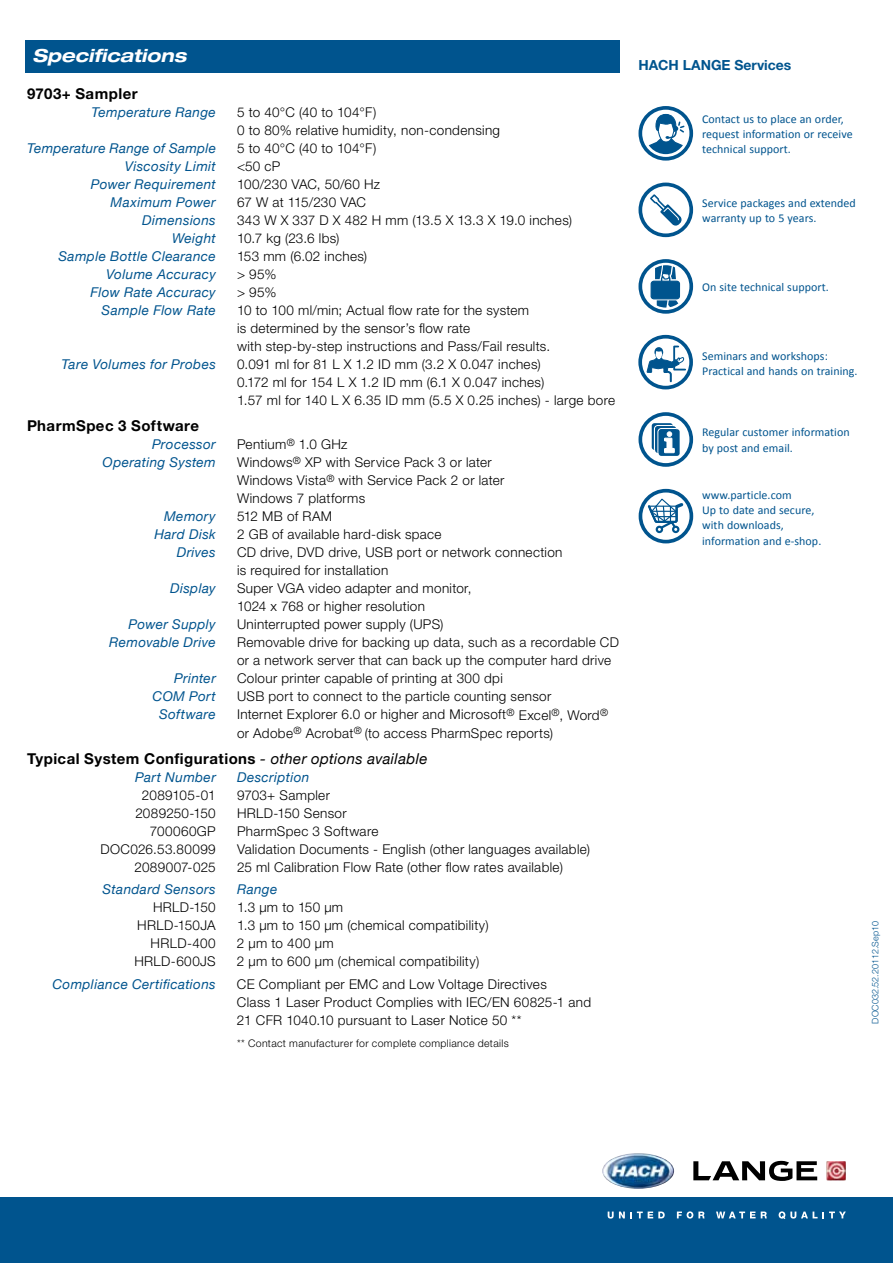
<style>
.page{position:relative;width:893px;height:1263px;background:#fff}
.page>*{position:absolute;margin:0;border:0;box-sizing:border-box;transform-origin:0 0}
.t1{font:italic 700 expanded 18px "Helvetica Neue LT Std";color:#fff}
.t2{font:700 15px "Helvetica Neue LT Std";letter-spacing:.03em;color:#000}
.t3{font:700 13.95px "Helvetica Neue LT Std";color:#00548e}
.t4{font:300 13.5px/18px "Helvetica Neue LT Pro";letter-spacing:.025em;color:#000}
.t5{font:italic 13.5px "Helvetica Neue";letter-spacing:.025em;color:#00548e}
.t6{font:300 13.5px "Helvetica Neue LT Pro";letter-spacing:-.005em;color:#000}
.t7{font:12px/15.3px "Calibri";letter-spacing:.005em;color:#00548e}
.t8{font:300 10.5px "Helvetica Neue LT Pro";letter-spacing:.035em;color:#000}
.t9{font:300 9px "Helvetica Neue LT Pro";color:#00548e}
.s1{font-family:"Helvetica Neue";font-weight:400;font-style:italic}
</style>
<div class="page">
<div style="left:26px;top:41px;width:594px;height:32px;background:#00548e"></div>
<div style="left:638px;top:411px;width:55px;height:57px;border:5px solid #fff;border-radius:50%"></div>
<svg style="left:640px;top:414px;width:51px;height:51px"></svg>
<div style="left:638px;top:412px;width:55px;height:55px;border:4px solid #00548e;border-radius:50%"></div>
<svg style="left:652px;top:423px;width:21px;height:27px"></svg>
<div style="left:659px;top:429px;width:21px;height:27px;background:#00548e;border-radius:3px"></div>
<svg style="left:653px;top:424px;width:23px;height:29px"></svg>
<div style="left:638px;top:182px;width:55px;height:56px;border:5px solid #fff;border-radius:50%"></div>
<svg style="left:640px;top:184px;width:51px;height:51px"></svg>
<svg style="left:648px;top:192px;width:36px;height:36px"></svg>
<div style="left:638px;top:183px;width:55px;height:54px;border:4px solid #00548e;border-radius:50%"></div>
<div style="left:638px;top:488px;width:55px;height:56px;border:5px solid #fff;border-radius:50%"></div>
<svg style="left:640px;top:491px;width:51px;height:51px"></svg>
<div style="left:656px;top:526px;width:7px;height:7px;border:2px solid #00548e;border-radius:50%"></div>
<div style="left:672px;top:526px;width:7px;height:7px;border:2px solid #00548e;border-radius:50%"></div>
<div style="left:639px;top:489px;width:54px;height:54px;border:4px solid #00548e;border-radius:50%"></div>
<svg style="left:647px;top:497px;width:39px;height:35px"></svg>
<svg style="left:643px;top:261px;width:48px;height:51px"></svg>
<div style="left:638px;top:259px;width:55px;height:55px;border:4px solid #00548e;border-radius:50%"></div>
<svg style="left:640px;top:337px;width:51px;height:51px"></svg>
<div style="left:638px;top:335px;width:55px;height:54px;border:4px solid #00548e;border-radius:50%"></div>
<svg style="left:647px;top:345px;width:40px;height:38px"></svg>
<svg style="left:643px;top:108px;width:48px;height:50px"></svg>
<div style="left:638px;top:106px;width:55px;height:55px;border:4px solid #00548e;border-radius:50%"></div>
<div style="left:0;top:1198px;width:893px;height:65px;background:#00548e"></div>
<svg style="left:608px;top:1211px;width:57px;height:7px"></svg>
<svg style="left:677px;top:1211px;width:28px;height:7px"></svg>
<svg style="left:716px;top:1211px;width:51px;height:7px"></svg>
<svg style="left:779px;top:1211px;width:67px;height:8px"></svg>
<img style="left:826px;top:1161px;width:20px;height:19px">
<img style="left:602px;top:1153px;width:72px;height:36px">
<svg style="left:693px;top:1160px;width:124px;height:21px"></svg>
<h1 class="t1" style="left:33px;top:44px;width:155px">Specifications</h1>
<p class="t2" style="left:27px;top:84px;width:112px">9703+ Sampler</p>
<p class="t5" style="left:91px;top:104px;width:126px">Temperature Range</p>
<p class="t4" style="left:237px;top:103px;width:265px">5 to 40°C (40 to 104°F)<br>0 to 80% relative humidity, non-condensing</p>
<p class="t5" style="left:27px;top:140px;width:190px">Temperature Range of Sample</p>
<p class="t4" style="left:237px;top:139px;width:141px">5 to 40°C (40 to 104°F)</p>
<p class="t5" style="left:125px;top:158px;width:93px">Viscosity Limit</p>
<p class="t4" style="left:237px;top:157px;width:45px">&lt;50 cP</p>
<p class="t5" style="left:91px;top:176px;width:127px">Power Requirement</p>
<p class="t4" style="left:237px;top:175px;width:145px">100/230 VAC, 50/60 Hz</p>
<p class="t5" style="left:111px;top:194px;width:107px">Maximum Power</p>
<p class="t6" style="left:237px;top:194px;width:131px">67 W at 115/230 VAC</p>
<p class="t5" style="left:142px;top:212px;width:75px">Dimensions</p>
<p class="t4" style="left:237px;top:211px;width:337px">343 W X 337 D X 482 H mm (13.5 X 13.3 X 19.0 inches)</p>
<p class="t5" style="left:172px;top:230px;width:45px">Weight</p>
<p class="t4" style="left:237px;top:229px;width:104px">10.7 kg (23.6 lbs)</p>
<p class="t5" style="left:58px;top:248px;width:159px">Sample Bottle Clearance</p>
<p class="t4" style="left:237px;top:247px;width:132px">153 mm (6.02 inches)</p>
<p class="t5" style="left:106px;top:266px;width:111px">Volume Accuracy</p>
<p class="t4" style="left:237px;top:265px;width:41px">&gt; 95%</p>
<p class="t5" style="left:90px;top:284px;width:127px">Flow Rate Accuracy</p>
<p class="t4" style="left:237px;top:283px;width:41px">&gt; 95%</p>
<p class="t5" style="left:102px;top:302px;width:116px">Sample Flow Rate</p>
<p class="t4" style="left:237px;top:301px;width:315px">10 to 100 ml/min; Actual flow rate for the system<br>is determined by the sensor’s flow rate<br>with step-by-step instructions and Pass/Fail results.</p>
<p class="t5" style="left:61px;top:356px;width:156px">Tare Volumes for Probes</p>
<p class="t4" style="left:237px;top:355px;width:380px">0.091 ml for 81 L X 1.2 ID mm (3.2 X 0.047 inches)<br>0.172 ml for 154 L X 1.2 ID mm (6.1 X 0.047 inches)<br>1.57 ml for 140 L X 6.35 ID mm (5.5 X 0.25 inches) - large bore</p>
<p class="t2" style="left:27px;top:417px;width:174px">PharmSpec 3 Software</p>
<p class="t5" style="left:152px;top:437px;width:65px">Processor</p>
<p class="t4" style="left:237px;top:435px;width:112px">Pentium<sup>®</sup> 1.0 GHz</p>
<p class="t5" style="left:103px;top:455px;width:115px">Operating System</p>
<p class="t4" style="left:237px;top:453px;width:269px">Windows<sup>®</sup> XP with Service Pack 3 or later<br>Windows Vista<sup>®</sup> with Service Pack 2 or later<br>Windows 7 platforms</p>
<p class="t5" style="left:164px;top:508px;width:53px">Memory</p>
<p class="t4" style="left:237px;top:507px;width:97px">512 MB of RAM</p>
<p class="t5" style="left:154px;top:526px;width:63px">Hard Disk</p>
<p class="t4" style="left:237px;top:525px;width:206px">2 GB of available hard-disk space</p>
<p class="t5" style="left:177px;top:544px;width:41px">Drives</p>
<p class="t4" style="left:237px;top:543px;width:327px">CD drive, DVD drive, USB port or network connection is required for installation</p>
<p class="t5" style="left:170px;top:580px;width:47px">Display</p>
<p class="t4" style="left:237px;top:579px;width:236px">Super VGA video adapter and monitor,<br>1024 x 768 or higher resolution</p>
<p class="t5" style="left:129px;top:616px;width:89px">Power Supply</p>
<p class="t4" style="left:237px;top:615px;width:208px">Uninterrupted power supply (UPS)</p>
<p class="t5" style="left:109px;top:634px;width:108px">Removable Drive</p>
<p class="t4" style="left:237px;top:633px;width:383px">Removable drive for backing up data, such as a recordable CD or a network server that can back up the computer hard drive</p>
<p class="t5" style="left:174px;top:670px;width:43px">Printer</p>
<p class="t4" style="left:237px;top:669px;width:267px">Colour printer capable of printing at 300 dpi</p>
<p class="t5" style="left:153px;top:688px;width:65px">COM Port</p>
<p class="t4" style="left:237px;top:687px;width:316px">USB port to connect to the particle counting sensor</p>
<p class="t5" style="left:159px;top:706px;width:58px">Software</p>
<p class="t4" style="left:237px;top:705px;width:373px">Internet Explorer 6.0 or higher and Microsoft<sup>®</sup> Excel<sup>®</sup>, Word<sup>® </sup>or Adobe<sup>®</sup> Acrobat<sup>®</sup> (to access PharmSpec reports)</p>
<p class="t2" style="left:27px;top:749px;width:402px">Typical System Configurations <span class="s1">- other options available</span></p>
<p class="t5" style="left:135px;top:769px;width:82px">Part Number</p>
<p class="t5" style="left:237px;top:769px;width:74px">Description</p>
<p class="t4" style="left:142px;top:786px;width:75px">2089105-01</p>
<p class="t4" style="left:237px;top:786px;width:94px">9703+ Sampler</p>
<p class="t4" style="left:135px;top:804px;width:82px">2089250-150</p>
<p class="t4" style="left:237px;top:804px;width:111px">HRLD-150 Sensor</p>
<p class="t4" style="left:150px;top:822px;width:68px">700060GP</p>
<p class="t4" style="left:237px;top:822px;width:143px">PharmSpec 3 Software</p>
<p class="t4" style="left:101px;top:840px;width:117px">DOC026.53.80099</p>
<p class="t4" style="left:237px;top:840px;width:355px">Validation Documents - English (other languages available)</p>
<p class="t4" style="left:134px;top:858px;width:83px">2089007-025</p>
<p class="t4" style="left:237px;top:858px;width:327px">25 ml Calibration Flow Rate (other flow rates available)</p>
<p class="t5" style="left:103px;top:881px;width:115px">Standard Sensors</p>
<p class="t5" style="left:237px;top:881px;width:42px">Range</p>
<p class="t4" style="left:153px;top:898px;width:64px">HRLD-150</p>
<p class="t4" style="left:237px;top:898px;width:108px">1.3 µm to 150 µm</p>
<p class="t4" style="left:137px;top:916px;width:80px">HRLD-150JA</p>
<p class="t4" style="left:237px;top:916px;width:253px">1.3 µm to 150 µm (chemical compatibility)</p>
<p class="t4" style="left:151px;top:934px;width:67px">HRLD-400</p>
<p class="t4" style="left:237px;top:934px;width:98px">2 µm to 400 µm</p>
<p class="t4" style="left:134px;top:952px;width:83px">HRLD-600JS</p>
<p class="t4" style="left:237px;top:952px;width:244px">2 µm to 600 µm (chemical compatibility)</p>
<p class="t5" style="left:52px;top:975px;width:165px">Compliance Certifications</p>
<p class="t4" style="left:237px;top:974px;width:356px">CE Compliant per EMC and Low Voltage Directives<br>Class 1 Laser Product Complies with IEC/EN 60825-1 and<br>21 CFR 1040.10 pursuant to Laser Notice 50 **</p>
<p class="t8" style="left:237px;top:1037px;width:273px">** Contact manufacturer for complete compliance details</p>
<p class="t3" style="left:638px;top:57px;width:154px">HACH LANGE Services</p>
<p class="t7" style="left:702px;top:111px;width:152px">Contact us to place an order, request information or receive technical support.</p>
<p class="t7" style="left:702px;top:195px;width:155px">Service packages and extended warranty up to 5 years.</p>
<p class="t7" style="left:702px;top:279px;width:128px">On site technical support.</p>
<p class="t7" style="left:702px;top:348px;width:157px">Seminars and workshops:<br>Practical and hands on training.</p>
<p class="t7" style="left:702px;top:425px;width:149px">Regular customer information by post and email.</p>
<p class="t7" style="left:702px;top:487px;width:121px">www.particle.com<br>Up to date and secure, with downloads, information and e-shop.</p>
<p class="t9" style="left:870px;top:1023px;width:104px;rotate:-90deg">DOC032.52.20112.Sep10</p>
</div>
